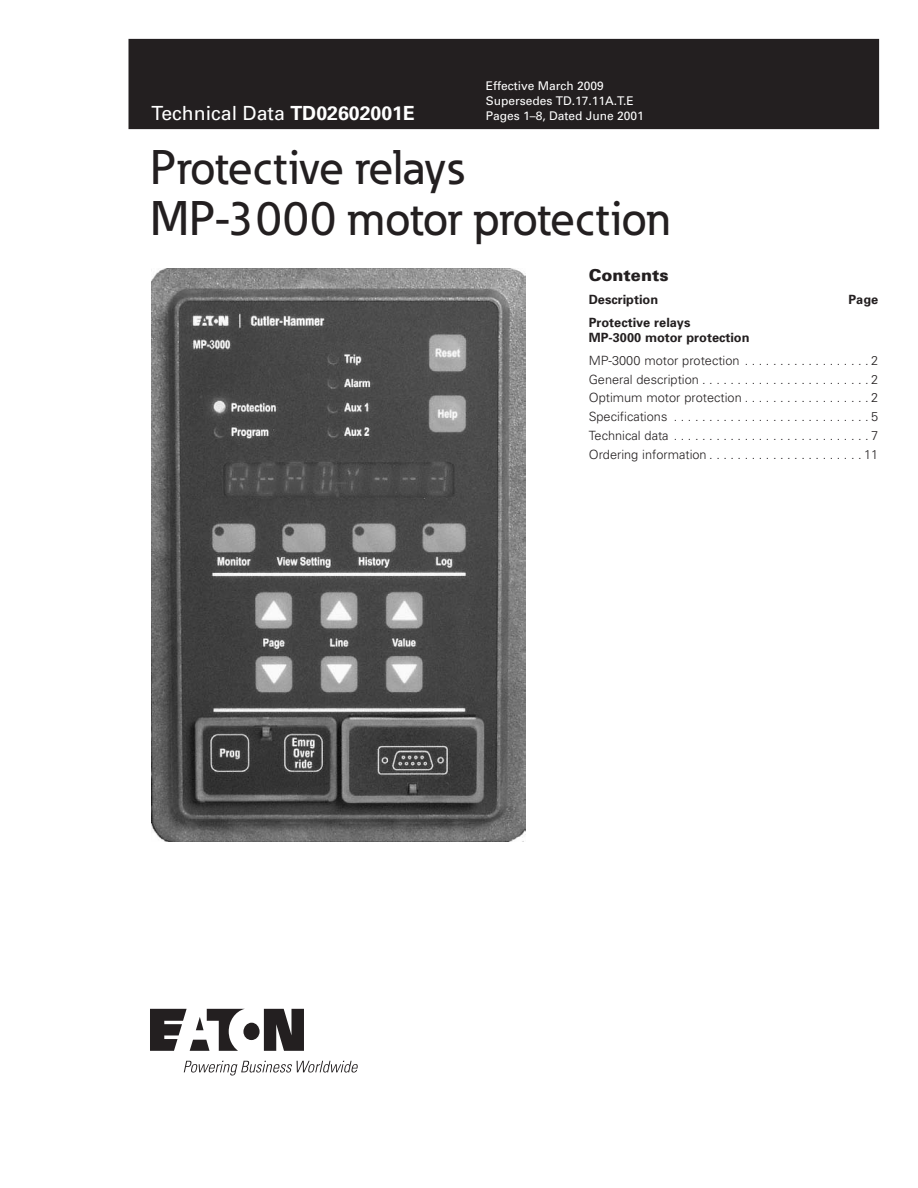
<style>
.page{position:relative;width:918px;height:1188px;background:#fff}
.page>*{position:absolute;margin:0;border:0;box-sizing:border-box;transform-origin:0 0}
.t1{font:500 48px/51px "Eaton";letter-spacing:-.01em;color:#231f20}
.t2{font:19.5px "Univers";color:#fff}
.t3{font:900 16.5px "Univers";color:#231f20}
.t4{font:300 12.75px/18.8px "Univers";color:#231f20;text-align:justify}
.t5{font:700 12.75px/14.2px "Univers";color:#231f20}
.t6{font:12px/15px "Univers";color:#fff}
.s1{font-weight:700}
</style>
<div class="page">
<div style="left:129px;top:39px;width:750px;height:90px;background:#231f20"></div>
<svg style="left:150px;top:1009px;width:154px;height:42px"></svg>
<svg style="left:184px;top:1061px;width:174px;height:15px"></svg>
<img style="left:151px;top:269px;width:374px;height:572px">
<p class="t6" style="left:486px;top:78px;width:150px">Effective March 2009<br>Supersedes TD.17.11A.T.E</p>
<h2 class="t2" style="left:152px;top:101px;width:265px">Technical Data <span class="s1">TD02602001E</span></h2>
<p class="t6" style="left:486px;top:108px;width:160px">Pages 1–8, Dated June 2001</p>
<h1 class="t1" style="left:150px;top:141px;width:522px">Protective relays<br>MP-3000 motor protection</h1>
<p class="t3" style="left:589px;top:265px;width:81px">Contents</p>
<p class="t5" style="left:589px;top:292px;width:71px">Description</p>
<p class="t5" style="left:848px;top:292px;width:31px">Page</p>
<p class="t5" style="left:589px;top:316px;width:162px">Protective relays<br>MP-3000 motor protection</p>
<p class="t4" style="left:589px;top:351px;width:291px">MP-3000 motor protection . . . . . . . . . . . . . . . . . 2<br>General description ....................... 2<br>Optimum motor protection . . . . . . . . . . . . . . . . . 2<br>Specifications ........................... 5<br>Technical data ........................... 7<br>Ordering information ..................... 11</p>
</div>
